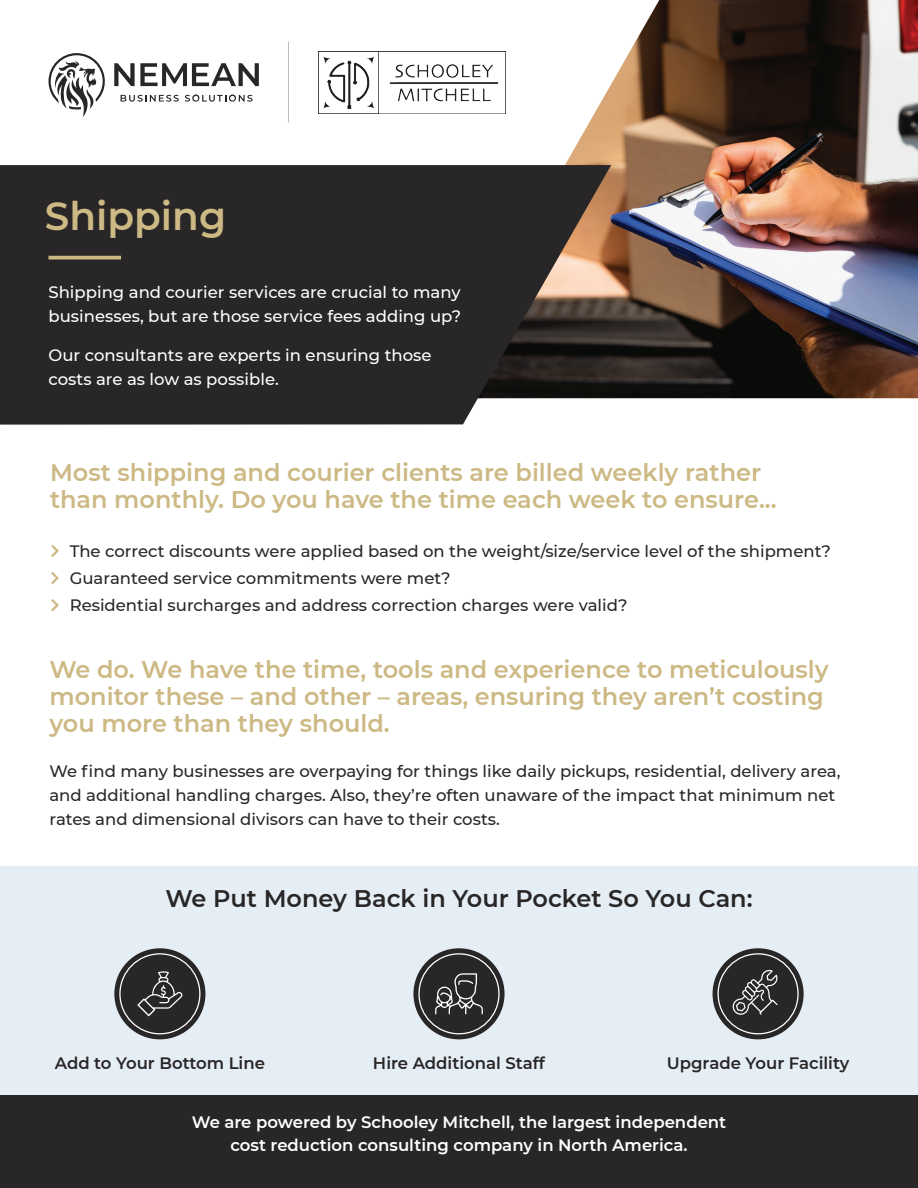
<style>
.page{position:relative;width:918px;height:1188px;background:#fff}
.page>*{position:absolute;margin:0;border:0;box-sizing:border-box;transform-origin:0 0}
.t1{font:600 39px "Montserrat";color:#ccb984}
.t2{font:600 24px/27px "Montserrat";color:#ccb984}
.t3{font:600 24px "Montserrat";color:#282627}
.t4{font:500 16.5px/27px "Montserrat";color:#282627}
.t5{font:500 16.5px/24px "Montserrat";color:#fff}
.t6{font:600 16.5px/22.5px "Montserrat";color:#fff;text-align:center}
.t7{font:600 16.5px "Montserrat";color:#282627}
</style>
<div class="page">
<img style="left:318px;top:51px;width:114px;height:63px">
<div style="left:0;top:867px;width:918px;height:228px;background:#e6eef5"></div>
<img style="left:432px;top:0;width:486px;height:398px">
<svg style="left:0;top:165px;width:611px;height:260px;background:#322f2e"></svg>
<div style="left:0;top:1096px;width:918px;height:92px;background:#282627"></div>
<svg style="left:51px;top:544px;width:8px;height:13px"></svg>
<svg style="left:51px;top:572px;width:8px;height:13px"></svg>
<svg style="left:51px;top:599px;width:8px;height:13px"></svg>
<div style="left:114px;top:948px;width:91px;height:91px;background:#282627;border-radius:50%"></div>
<div style="left:119px;top:953px;width:82px;height:81px;border:1px solid #fff;border-radius:50%"></div>
<svg style="left:137px;top:971px;width:45px;height:45px"></svg>
<div style="left:413px;top:948px;width:92px;height:91px;background:#282627;border-radius:50%"></div>
<div style="left:418px;top:953px;width:82px;height:81px;border:1px solid #fff;border-radius:50%"></div>
<svg style="left:435px;top:973px;width:48px;height:41px"></svg>
<div style="left:713px;top:948px;width:91px;height:91px;background:#282627;border-radius:50%"></div>
<svg style="left:732px;top:970px;width:46px;height:45px"></svg>
<div style="left:717px;top:953px;width:82px;height:81px;border:1px solid #fff;border-radius:50%"></div>
<hr style="left:288px;top:42px;width:1px;height:80px;background:#babcbe">
<svg style="left:49px;top:53px;width:56px;height:64px"></svg>
<svg style="left:114px;top:63px;width:145px;height:23px"></svg>
<svg style="left:121px;top:95px;width:58px;height:7px"></svg>
<svg style="left:185px;top:94px;width:68px;height:8px"></svg>
<svg style="left:49px;top:256px;width:72px;height:4px"></svg>
<h1 class="t1" style="left:45px;top:188px;width:183px">Shipping</h1>
<p class="t5" style="left:49px;top:280px;width:414px">Shipping and courier services are crucial to many businesses, but are those service fees adding up?</p>
<p class="t5" style="left:49px;top:343px;width:385px">Our consultants are experts in ensuring those costs are as low as possible.</p>
<h2 class="t2" style="left:50px;top:458px;width:728px">Most shipping and courier clients are billed weekly rather than monthly. Do you have the time each week to ensure...</h2>
<p class="t4" style="left:70px;top:537px;width:763px">The correct discounts were applied based on the weight/size/service level of the shipment?<br>Guaranteed service commitments were met?<br>Residential surcharges and address correction charges were valid?</p>
<h2 class="t2" style="left:49px;top:655px;width:781px">We do. We have the time, tools and experience to meticulously monitor these – and other – areas, ensuring they aren’t costing you more than they should.</h2>
<p class="t4" style="left:49px;top:759px;width:793px;line-height:24px">We find many businesses are overpaying for things like daily pickups, residential, delivery area, and additional handling charges. Also, they’re often unaware of the impact that minimum net rates and dimensional divisors can have to their costs.</p>
<h2 class="t3" style="left:165px;top:881px;width:589px">We Put Money Back in Your Pocket So You Can:</h2>
<p class="t7" style="left:55px;top:1051px;width:212px">Add to Your Bottom Line</p>
<p class="t7" style="left:373px;top:1051px;width:174px">Hire Additional Staff</p>
<p class="t7" style="left:667px;top:1051px;width:184px">Upgrade Your Facility</p>
<p class="t6" style="left:192px;top:1111px;width:536px">We are powered by Schooley Mitchell, the largest independent cost reduction consulting company in North America.</p>
</div>
